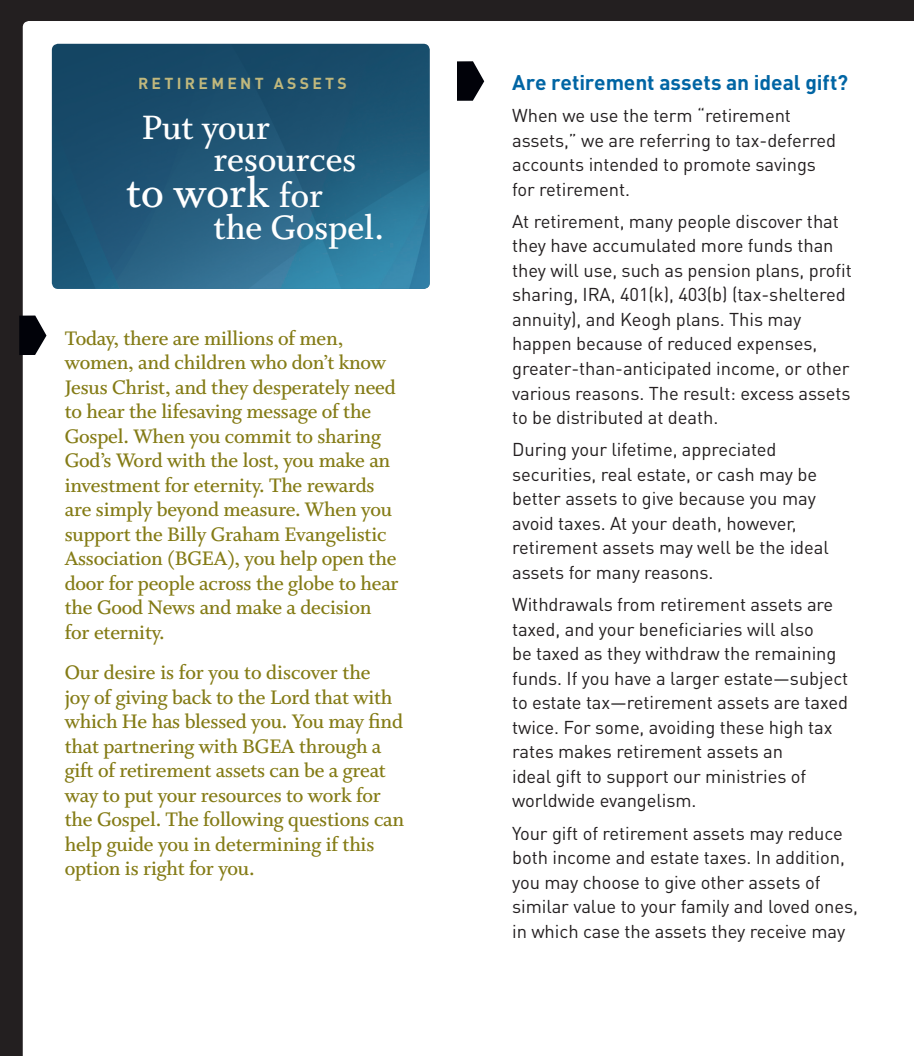
<style>
.page{position:relative;width:914px;height:1056px;background:#fff}
.page>*{position:absolute;margin:0;border:0;box-sizing:border-box;transform-origin:0 0}
.t1{font:46.73px "Whitman Semibold LF";color:#fff}
.t2{font:37.8px/32.4px "Whitman Semibold LF";color:#fff}
.t3{font:21.88px/24.5px "Whitman Semibold Os F";letter-spacing:-.01em;color:#847b15}
.t4{font:700 21px "DINOT";letter-spacing:-.005em;color:#0065a4}
.t5{font:18.38px/24.5px "DINOT";letter-spacing:-.005em;color:#231f20}
.t6{font:700 15.75px "DINOT";letter-spacing:.21em;color:#c0b87d}
.s1{font-size:37.8px}
</style>
<div class="page">
<div style="left:0;top:0;width:914px;height:1055px;background:#231f20"></div>
<div style="left:23px;top:21px;width:891px;height:1034px;background:#fff"></div>
<img style="left:52px;top:44px;width:378px;height:245px">
<svg style="left:457px;top:61px;width:27px;height:40px"></svg>
<svg style="left:19px;top:315px;width:27px;height:40px"></svg>
<p class="t6" style="left:138px;top:73px;width:210px">RETIREMENT ASSETS</p>
<h2 class="t2" style="left:214px;top:113px;width:144px;text-indent:-72px">Put your resources</h2>
<h1 class="t1" style="left:126px;top:168px;width:198px">to work <span class="s1">for</span></h1>
<h2 class="t2" style="left:214px;top:214px;width:172px">the Gospel.</h2>
<p class="t3" style="left:65px;top:327px;width:335px">Today, there are millions of men, women, and children who don’t know Jesus Christ, and they desperately need to hear the lifesaving message of the Gospel. When you commit to sharing God’s Word with the lost, you make an investment for eternity. The rewards are simply beyond measure. When you support the Billy Graham Evangelistic Association (BGEA), you help open the door for people across the globe to hear the Good News and make a decision for eternity.</p>
<p class="t3" style="left:65px;top:661px;width:341px">Our desire is for you to discover the<br>joy of giving back to the Lord that with which He has blessed you. You may find that partnering with BGEA through a gift of retirement assets can be a great way to put your resources to work for the Gospel. The following questions can help guide you in determining if this option is right for you.</p>
<p class="t4" style="left:512px;top:68px;width:337px">Are retirement assets an ideal gift?</p>
<p class="t5" style="left:512px;top:102px;width:325px">When we use the term “retirement assets,” we are referring to tax-deferred accounts intended to promote savings for retirement.</p>
<p class="t5" style="left:512px;top:208px;width:341px">At retirement, many people discover that they have accumulated more funds than they will use, such as pension plans, profit sharing, IRA, 401(k), 403(b) (tax-sheltered annuity), and Keogh plans. This may happen because of reduced expenses, greater-than-anticipated income, or other various reasons. The result: excess assets to be distributed at death.</p>
<p class="t5" style="left:512px;top:436px;width:318px">During your lifetime, appreciated securities, real estate, or cash may be better assets to give because you may avoid taxes. At your death, however, retirement assets may well be the ideal assets for many reasons.</p>
<p class="t5" style="left:512px;top:591px;width:338px">Withdrawals from retirement assets are taxed, and your beneficiaries will also<br>be taxed as they withdraw the remaining funds. If you have a larger estate—subject to estate tax—retirement assets are taxed twice. For some, avoiding these high tax rates makes retirement assets an<br>ideal gift to support our ministries of worldwide evangelism.</p>
<p class="t5" style="left:512px;top:820px;width:347px">Your gift of retirement assets may reduce both income and estate taxes. In addition, you may choose to give other assets of similar value to your family and loved ones, in which case the assets they receive may</p>
</div>
